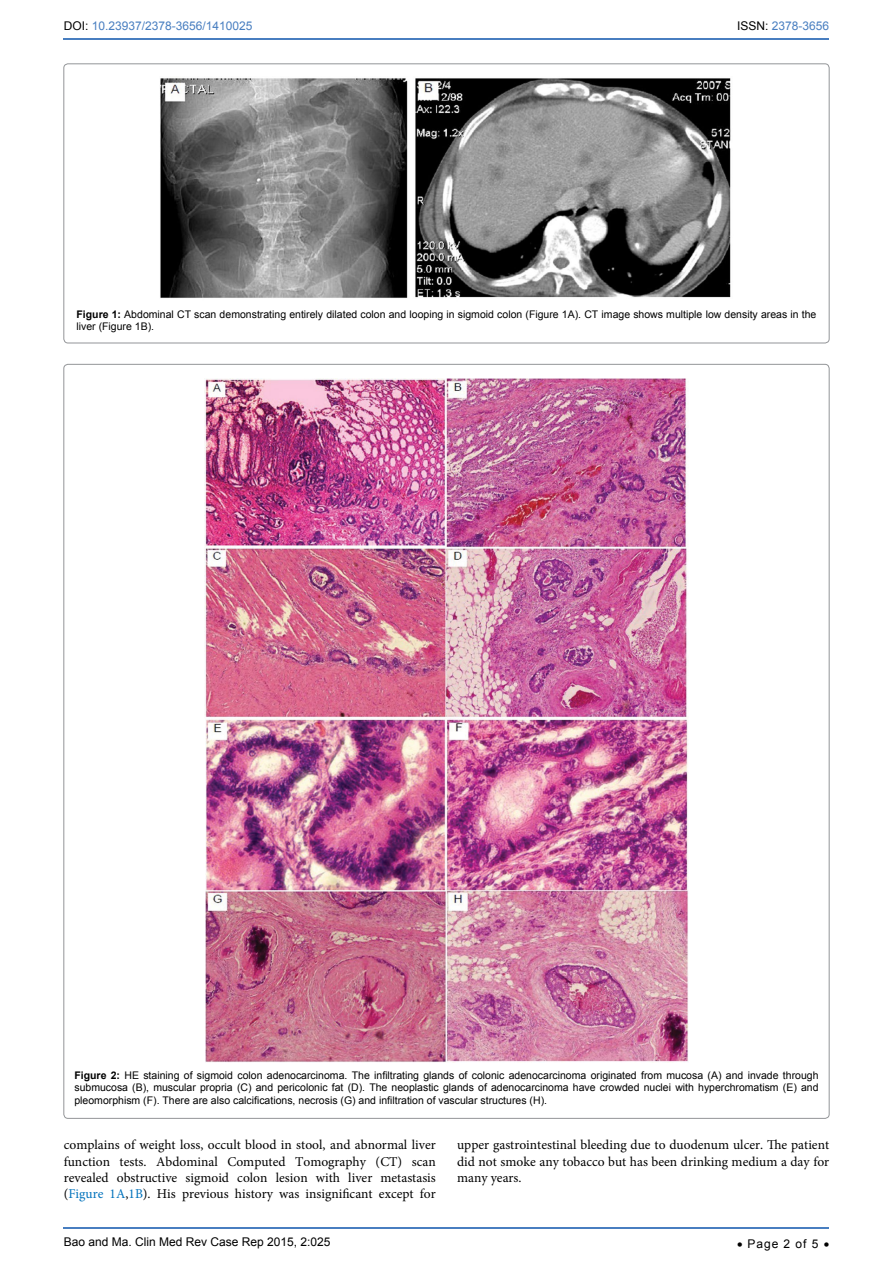
<style>
.page{position:relative;width:893px;height:1263px;background:#fff}
.page>*{position:absolute;margin:0;border:0;box-sizing:border-box;transform-origin:0 0}
.t1{font:13.5px/16.2px "Minion Pro";color:#000;text-align:justify}
.t2{font:12px "Arial";color:#000}
.t3{font:12px "Arial";color:#487ec0}
.t4{font:10.5px/12.6px "Arial";color:#000}
.s1{color:#000}
.s2{font-weight:700}
.s3{color:#0072bc}
</style>
<div class="page">
<hr style="left:64px;top:1227px;width:765px;height:2px;background:#487ec0">
<hr style="left:64px;top:38px;width:765px;height:2px;background:#487ec0">
<img style="left:160px;top:78px;width:571px;height:220px">
<img style="left:205px;top:379px;width:483px;height:683px">
<p class="t3" style="left:64px;top:18px;width:190px"><span class="s1">DOI:</span> 10.23937/2378-3656/1410025</p>
<p class="t3" style="left:737px;top:18px;width:94px"><span class="s1">ISSN:</span> 2378-3656</p>
<p class="t4" style="left:77px;top:308px;width:741px"><span class="s2">Figure 1:</span> Abdominal CT scan demonstrating entirely dilated colon and looping in sigmoid colon (Figure 1A). CT image shows multiple low density areas in the liver (Figure 1B).</p>
<p class="t4" style="left:74px;top:1069px;width:746px;text-align:justify"><span class="s2">Figure 2:</span> HE staining of sigmoid colon adenocarcinoma. The infiltrating glands of colonic adenocarcinoma originated from mucosa (A) and invade through submucosa (B), muscular propria (C) and pericolonic fat (D). The neoplastic glands of adenocarcinoma have crowded nuclei with hyperchromatism (E) and pleomorphism (F). There are also calcifications, necrosis (G) and infiltration of vascular structures (H).</p>
<p class="t1" style="left:64px;top:1137px;width:374px">complains of weight loss, occult blood in stool, and abnormal liver function tests. Abdominal Computed Tomography (CT) scan revealed obstructive sigmoid colon lesion with liver metastasis (<span class="s3">Figure 1A</span>,<span class="s3">1B</span>). His previous history was insignificant except for</p>
<p class="t1" style="left:457px;top:1137px;width:374px">upper gastrointestinal bleeding due to duodenum ulcer. The patient did not smoke any tobacco but has been drinking medium a day for many years.</p>
<p class="t2" style="left:64px;top:1234px;width:268px">Bao and Ma. Clin Med Rev Case Rep 2015, 2:025</p>
<p class="t2" style="left:737px;top:1235px;width:94px">• Page 2 of 5 •</p>
</div>
